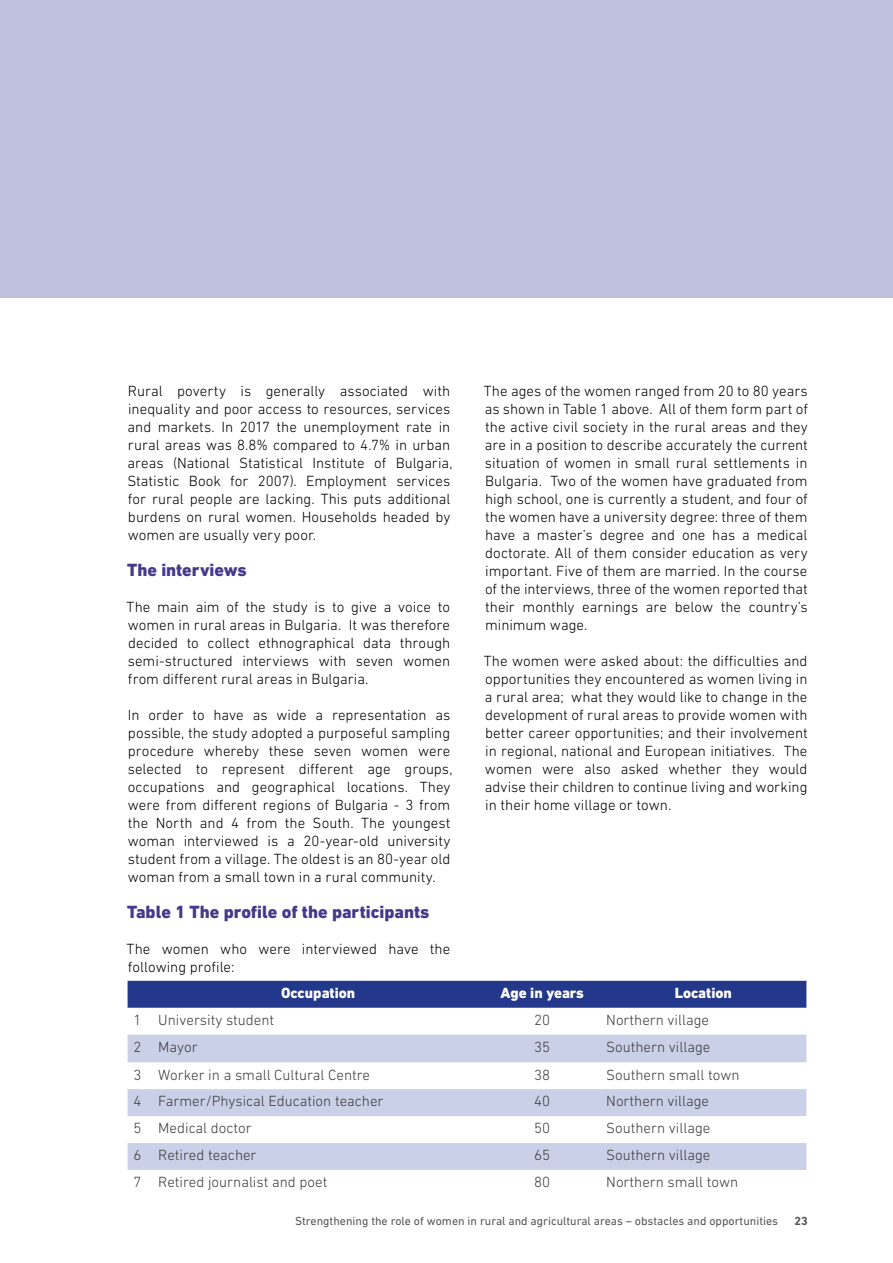
<style>
.page{position:relative;width:893px;height:1263px;background:#fff}
.page>*{position:absolute;margin:0;border:0;box-sizing:border-box;transform-origin:0 0}
.t1{font:800 18px "DIN Next LT Pro";color:#46398b}
.t2{font:300 15px/18px "DIN Next LT Pro";color:#000}
.t3{font:300 15px "DIN Next LT Pro";color:#3c3c3b}
.t4{font:800 15px "DIN Next LT Pro";color:#fff}
.t5{font:12px "DIN Next LT Pro";color:#575756}
.t6{font:700 12px "DIN Next LT Pro";color:#575756}
</style>
<div class="page">
<div style="left:0;top:0;width:893px;height:297px;background:#bec2dc"></div>
<div style="left:128px;top:981px;width:678px;height:27px;background:#24388b"></div>
<div style="left:128px;top:1035px;width:678px;height:27px;background:#cad0e8"></div>
<div style="left:128px;top:1089px;width:678px;height:27px;background:#cad0e8"></div>
<div style="left:128px;top:1143px;width:678px;height:27px;background:#cad0e8"></div>
<p class="t2" style="left:127px;top:382px;width:327px">Rural poverty is generally associated with inequality and poor access to resources, services and markets. In 2017 the unemployment rate in rural areas was 8.8% compared to 4.7% in urban areas (National Statistical Institute of Bulgaria, Statistic Book for 2007). Employment services for rural people are lacking. This puts additional burdens on rural women. Households headed by women are usually very poor.</p>
<p class="t1" style="left:127px;top:559px;width:121px">The interviews</p>
<p class="t2" style="left:127px;top:598px;width:325px;text-align:justify">The main aim of the study is to give a voice to women in rural areas in Bulgaria. It was therefore decided to collect ethnographical data through semi-structured interviews with seven women from different rural areas in Bulgaria.</p>
<p class="t2" style="left:128px;top:706px;width:326px">In order to have as wide a representation as possible, the study adopted a purposeful sampling procedure whereby these seven women were selected to represent different age groups, occupations and geographical locations. They were from different regions of Bulgaria - 3 from the North and 4 from the South. The youngest woman interviewed is a 20-year-old university student from a village. The oldest is an 80-year old woman from a small town in a rural community.</p>
<p class="t1" style="left:127px;top:901px;width:304px">Table 1 The profile of the participants</p>
<p class="t2" style="left:127px;top:940px;width:325px">The women who were interviewed have the following profile:</p>
<p class="t2" style="left:484px;top:382px;width:326px;text-align:justify">The ages of the women ranged from 20 to 80 years as shown in Table 1 above. All of them form part of the active civil society in the rural areas and they are in a position to describe accurately the current situation of women in small rural settlements in Bulgaria. Two of the women have graduated from high school, one is currently a student, and four of the women have a university degree: three of them have a master’s degree and one has a medical doctorate. All of them consider education as very important. Five of them are married. In the course of the interviews, three of the women reported that their monthly earnings are below the country’s minimum wage.</p>
<p class="t2" style="left:484px;top:652px;width:325px;text-align:justify">The women were asked about: the difficulties and opportunities they encountered as women living in a rural area; what they would like to change in the development of rural areas to provide women with better career opportunities; and their involvement in regional, national and European initiatives. The women were also asked whether they would advise their children to continue living and working in their home village or town.</p>
<p class="t4" style="left:281px;top:984px;width:76px">Occupation</p>
<p class="t4" style="left:500px;top:984px;width:85px">Age in years</p>
<p class="t4" style="left:675px;top:984px;width:59px">Location</p>
<p class="t3" style="left:134px;top:1011px;width:142px">1 University student</p>
<p class="t3" style="left:534px;top:1011px;width:17px">20</p>
<p class="t3" style="left:606px;top:1011px;width:104px">Northern village</p>
<p class="t3" style="left:134px;top:1038px;width:66px">2 Mayor</p>
<p class="t3" style="left:534px;top:1038px;width:17px">35</p>
<p class="t3" style="left:606px;top:1038px;width:106px">Southern village</p>
<p class="t3" style="left:134px;top:1066px;width:238px">3 Worker in a small Cultural Centre</p>
<p class="t3" style="left:534px;top:1066px;width:17px">38</p>
<p class="t3" style="left:606px;top:1066px;width:135px">Southern small town</p>
<p class="t3" style="left:134px;top:1093px;width:251px">4 Farmer/Physical Education teacher</p>
<p class="t3" style="left:534px;top:1093px;width:17px">40</p>
<p class="t3" style="left:606px;top:1093px;width:104px">Northern village</p>
<p class="t3" style="left:134px;top:1120px;width:120px">5 Medical doctor</p>
<p class="t3" style="left:534px;top:1120px;width:17px">50</p>
<p class="t3" style="left:606px;top:1120px;width:106px">Southern village</p>
<p class="t3" style="left:134px;top:1146px;width:125px">6 Retired teacher</p>
<p class="t3" style="left:534px;top:1146px;width:17px">65</p>
<p class="t3" style="left:606px;top:1146px;width:106px">Southern village</p>
<p class="t3" style="left:134px;top:1173px;width:195px">7 Retired journalist and poet</p>
<p class="t3" style="left:534px;top:1173px;width:17px">80</p>
<p class="t3" style="left:606px;top:1173px;width:134px">Northern small town</p>
<p class="t5" style="left:295px;top:1214px;width:485px">Strengthening the role of women in rural and agricultural areas – obstacles and opportunities</p>
<p class="t6" style="left:795px;top:1214px;width:15px">23</p>
</div>
